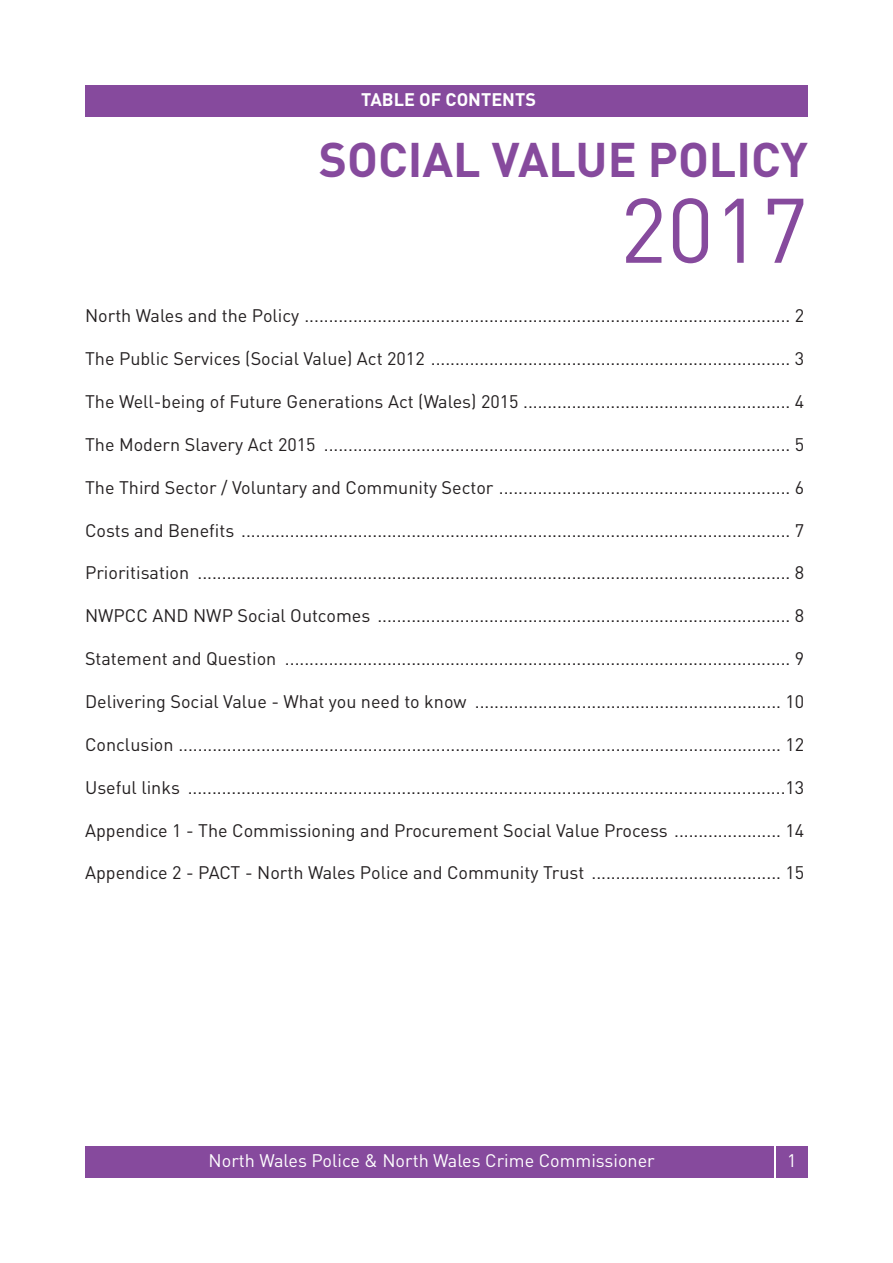
<style>
.page{position:relative;width:893px;height:1263px;background:#fff}
.page>*{position:absolute;margin:0;border:0;box-sizing:border-box;transform-origin:0 0}
.t1{font:90px "DIN";color:#864a9d}
.t2{font:700 48px "DIN";color:#864a9d}
.t3{font:18px "DIN";color:#231f20}
.t4{font:18px "DIN";color:#fff}
.t5{font:700 18px "DIN";color:#fff}
</style>
<div class="page">
<div style="left:85px;top:1146px;width:689px;height:32px;background:#864a9d"></div>
<div style="left:776px;top:1146px;width:32px;height:32px;background:#864a9d"></div>
<div style="left:85px;top:85px;width:723px;height:32px;background:#864a9d"></div>
<p class="t5" style="left:361px;top:90px;width:176px">TABLE OF CONTENTS</p>
<h2 class="t2" style="left:319px;top:132px;width:491px">SOCIAL VALUE POLICY</h2>
<h1 class="t1" style="left:620px;top:179px;width:189px">2017</h1>
<p class="t3" style="left:85px;top:305px;width:721px">North Wales and the Policy .................................................................................................... 2</p>
<p class="t3" style="left:85px;top:348px;width:721px">The Public Services (Social Value) Act 2012 .......................................................................... 3</p>
<p class="t3" style="left:85px;top:391px;width:721px">The Well-being of Future Generations Act (Wales) 2015 ....................................................... 4</p>
<p class="t3" style="left:85px;top:434px;width:721px">The Modern Slavery Act 2015 ................................................................................................ 5</p>
<p class="t3" style="left:85px;top:477px;width:721px">The Third Sector / Voluntary and Community Sector ............................................................ 6</p>
<p class="t3" style="left:85px;top:520px;width:721px">Costs and Benefits ................................................................................................................. 7</p>
<p class="t3" style="left:85px;top:563px;width:721px">Prioritisation .......................................................................................................................... 8</p>
<p class="t3" style="left:85px;top:605px;width:721px">NWPCC AND NWP Social Outcomes ..................................................................................... 8</p>
<p class="t3" style="left:85px;top:648px;width:721px">Statement and Question ........................................................................................................ 9</p>
<p class="t3" style="left:85px;top:691px;width:721px">Delivering Social Value - What you need to know ............................................................... 10</p>
<p class="t3" style="left:85px;top:734px;width:721px">Conclusion ............................................................................................................................ 12</p>
<p class="t3" style="left:85px;top:777px;width:721px">Useful links ...........................................................................................................................13</p>
<p class="t3" style="left:85px;top:820px;width:721px">Appendice 1 - The Commissioning and Procurement Social Value Process ...................... 14</p>
<p class="t3" style="left:85px;top:863px;width:721px">Appendice 2 - PACT - North Wales Police and Community Trust ....................................... 15</p>
<p class="t4" style="left:209px;top:1150px;width:448px">North Wales Police &amp; North Wales Crime Commissioner</p>
<p class="t4" style="left:787px;top:1150px;width:11px">1</p>
</div>
